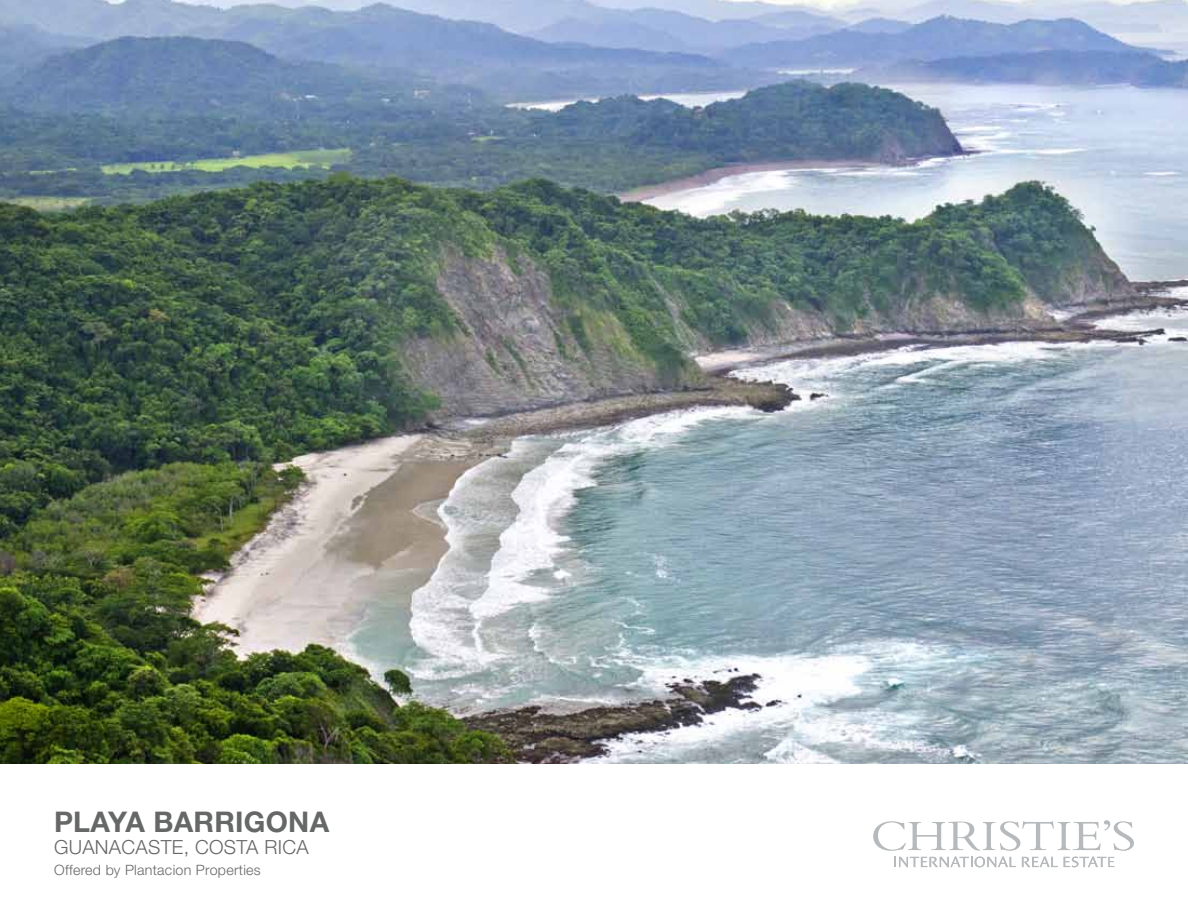
<style>
.page{position:relative;width:1188px;height:918px;background:#fff}
.page>*{position:absolute;margin:0;border:0;box-sizing:border-box;transform-origin:0 0}
.t1{font:700 28.5px "Helvetica Neue LT Std";letter-spacing:.01em;color:#666767}
.t2{font:300 19.5px "Helvetica Neue LT Std";letter-spacing:.015em;color:#666767}
.t3{font:300 14.25px "Helvetica Neue LT Std";letter-spacing:.02em;color:#666767}
</style>
<div class="page">
<img style="left:0;top:0;width:1188px;height:764px">
<svg style="left:873px;top:820px;width:261px;height:31px"></svg>
<svg style="left:894px;top:857px;width:122px;height:10px"></svg>
<svg style="left:1022px;top:857px;width:36px;height:10px"></svg>
<svg style="left:1064px;top:857px;width:51px;height:10px"></svg>
<h1 class="t1" style="left:54px;top:804px;width:277px">PLAYA BARRIGONA</h1>
<h2 class="t2" style="left:54px;top:835px;width:256px">Guanacaste, Costa Rica</h2>
<p class="t3" style="left:54px;top:861px;width:208px">Offered by Plantacion Properties</p>
</div>
